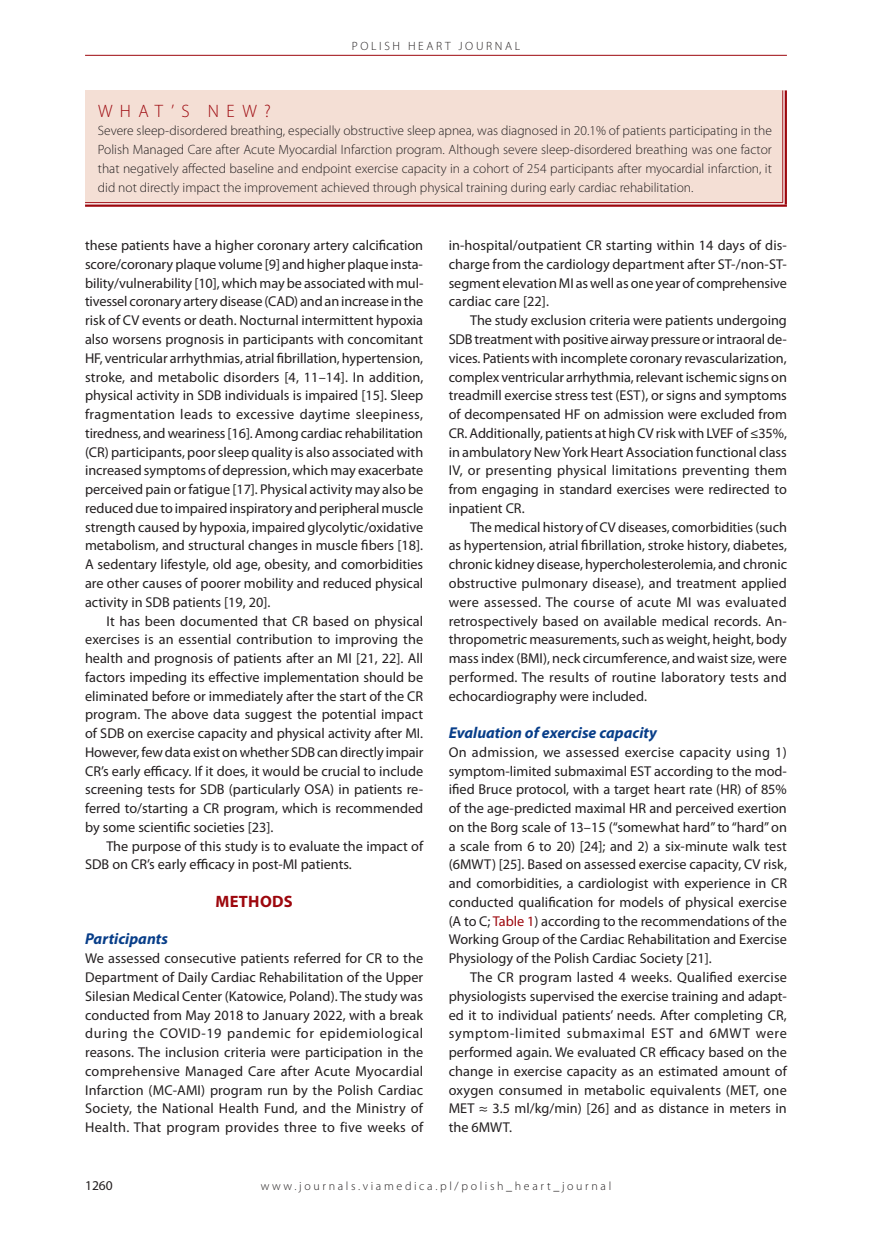
<style>
.page{position:relative;width:872px;height:1234px;background:#fff}
.page>*{position:absolute;margin:0;border:0;box-sizing:border-box;transform-origin:0 0}
.t1{font:300 18px "Myriad Pro";letter-spacing:.42em;color:#9d070d}
.t2{font:700 16.5px "Myriad Pro";letter-spacing:.02em;color:#9d070d}
.t3{font:italic 700 15.75px "Myriad Pro";color:#083e89}
.t4{font:14.25px/18.8px "Myriad Pro";color:#231f20;text-align:justify}
.t5{font:300 13.5px/18.8px "Myriad Pro";color:#231f20;text-align:justify}
.t6{font:13.5px "Myriad Pro";color:#231f20}
.t7{font:300 12px "Myriad Pro";letter-spacing:.22em;color:#231f20}
.s1{color:#9d070d}
</style>
<div class="page">
<hr style="left:85px;top:55px;width:702px;height:1px;background:#9d070d">
<div style="left:85px;top:90px;width:699px;height:114px;background:#f4dfd5"></div>
<div style="left:782px;top:90px;width:5px;height:112px;background:#e1b4b5"></div>
<div style="left:85px;top:202px;width:702px;height:5px;background:#f1dbdc"></div>
<hr style="left:782px;top:90px;width:1px;height:112px;background:#9d070d">
<hr style="left:784px;top:90px;width:3px;height:114px;background:#9d070d">
<hr style="left:85px;top:202px;width:698px;height:1px;background:#9d070d">
<hr style="left:85px;top:204px;width:702px;height:3px;background:#9d070d">
<p class="t7" style="left:352px;top:39px;width:170px">POLISH HEART JOURNAL</p>
<p class="t1" style="left:98px;top:101px;width:174px">WHAT’S NEW?</p>
<p class="t5" style="left:98px;top:122px;width:675px">Severe sleep-disordered breathing, especially obstructive sleep apnea, was diagnosed in 20.1% of patients participating in the Polish Managed Care after Acute Myocardial Infarction program. Although severe sleep-disordered breathing was one factor that negatively affected baseline and endpoint exercise capacity in a cohort of 254 participants after myocardial infarction, it did not directly impact the improvement achieved through physical training during early cardiac rehabilitation.</p>
<p class="t4" style="left:85px;top:236px;width:340px">these patients have a higher coronary artery calcification score/coronary plaque volume [9] and higher plaque insta&shy;bility/vulnerability [10], which may be associated with mul&shy;tivessel coronary artery disease (CAD) and an increase in the risk of CV events or death. Nocturnal intermittent hypoxia also worsens prognosis in participants with concomitant HF, ventricular arrhythmias, atrial fibrillation, hypertension, stroke, and metabolic disorders [4, 11–14]. In addition, physical activity in SDB individuals is impaired [15]. Sleep fragmentation leads to excessive daytime sleepiness, tiredness, and weariness [16]. Among cardiac rehabilitation (CR) participants, poor sleep quality is also associated with increased symptoms of depression, which may exacerbate perceived pain or fatigue [17]. Physical activity may also be reduced due to impaired inspiratory and peripheral muscle strength caused by hypoxia, impaired glycolytic/oxidative metabolism, and structural changes in muscle fibers [18].<br>A sedentary lifestyle, old age, obesity, and comorbidities are other causes of poorer mobility and reduced physical activity in SDB patients [19, 20].</p>
<p class="t4" style="left:85px;top:611px;width:340px;text-indent:21px">It has been documented that CR based on physical exercises is an essential contribution to improving the health and prognosis of patients after an MI [21, 22]. All factors impeding its effective implementation should be eliminated before or immediately after the start of the CR program. The above data suggest the potential impact of SDB on exercise capacity and physical activity after MI.<br>However, few data exist on whether SDB can directly impair CR’s early efficacy. If it does, it would be crucial to include screening tests for SDB (particularly OSA) in patients re&shy;ferred to/starting a CR program, which is recommended by some scientific societies [23].</p>
<p class="t4" style="left:85px;top:836px;width:339px;text-indent:21px">The purpose of this study is to evaluate the impact of<br>SDB on CR’s early efficacy in post-MI patients.</p>
<p class="t2" style="left:215px;top:891px;width:79px">METHODS</p>
<p class="t3" style="left:85px;top:930px;width:84px">Participants</p>
<p class="t4" style="left:85px;top:949px;width:340px">We assessed consecutive patients referred for CR to the Department of Daily Cardiac Rehabilitation of the Upper Silesian Medical Center (Katowice, Poland). The study was conducted from May 2018 to January 2022, with a break during the COVID-19 pandemic for epidemiological reasons. The inclusion criteria were participation in the comprehensive Managed Care after Acute Myocardial Infarction (MC-AMI) program run by the Polish Cardiac Society, the National Health Fund, and the Ministry of Health. That program provides three to five weeks of</p>
<p class="t4" style="left:449px;top:236px;width:340px">in-hospital/outpatient CR starting within 14 days of dis&shy;charge from the cardiology department after ST-/non-ST&shy;segment elevation MI as well as one year of comprehensive cardiac care [22].</p>
<p class="t4" style="left:449px;top:311px;width:340px;text-indent:21px">The study exclusion criteria were patients undergoing SDB treatment with positive airway pressure or intraoral de&shy;vices. Patients with incomplete coronary revascularization, complex ventricular arrhythmia, relevant ischemic signs on treadmill exercise stress test (EST), or signs and symptoms of decompensated HF on admission were excluded from CR. Additionally, patients at high CV risk with LVEF of ≤35%, in ambulatory New York Heart Association functional class IV, or presenting physical limitations preventing them from engaging in standard exercises were redirected to inpatient CR.</p>
<p class="t4" style="left:449px;top:517px;width:340px;text-indent:21px">The medical history of CV diseases, comorbidities (such as hypertension, atrial fibrillation, stroke history, diabetes, chronic kidney disease, hypercholesterolemia, and chronic obstructive pulmonary disease), and treatment applied were assessed. The course of acute MI was evaluated retrospectively based on available medical records. An&shy;thropometric measurements, such as weight, height, body mass index (BMI), neck circumference, and waist size, were performed. The results of routine laboratory tests and echocardiography were included.</p>
<p class="t3" style="left:449px;top:723px;width:210px">Evaluation of exercise capacity</p>
<p class="t4" style="left:449px;top:742px;width:340px">On admission, we assessed exercise capacity using 1) symptom-limited submaximal EST according to the mod&shy;ified Bruce protocol, with a target heart rate (HR) of 85% of the age-predicted maximal HR and perceived exertion on the Borg scale of 13–15 (“somewhat hard” to “hard” on a scale from 6 to 20) [24]; and 2) a six-minute walk test (6MWT) [25]. Based on assessed exercise capacity, CV risk, and comorbidities, a cardiologist with experience in CR conducted qualification for models of physical exercise (A to C; <span class="s1">Table 1</span>) according to the recommendations of the Working Group of the Cardiac Rehabilitation and Exercise Physiology of the Polish Cardiac Society [21].</p>
<p class="t4" style="left:449px;top:967px;width:340px;text-indent:21px">The CR program lasted 4 weeks. Qualified exercise physiologists supervised the exercise training and adapt&shy;ed it to individual patients’ needs. After completing CR, symptom-limited submaximal EST and 6MWT were performed again. We evaluated CR efficacy based on the change in exercise capacity as an estimated amount of oxygen consumed in metabolic equivalents (MET, one MET ≈ 3.5 ml/kg/min) [26] and as distance in meters in the 6MWT.</p>
<p class="t6" style="left:85px;top:1177px;width:29px">1260</p>
<p class="t7" style="left:261px;top:1179px;width:352px">www.journals.viamedica.pl/polish_heart_journal</p>
</div>
